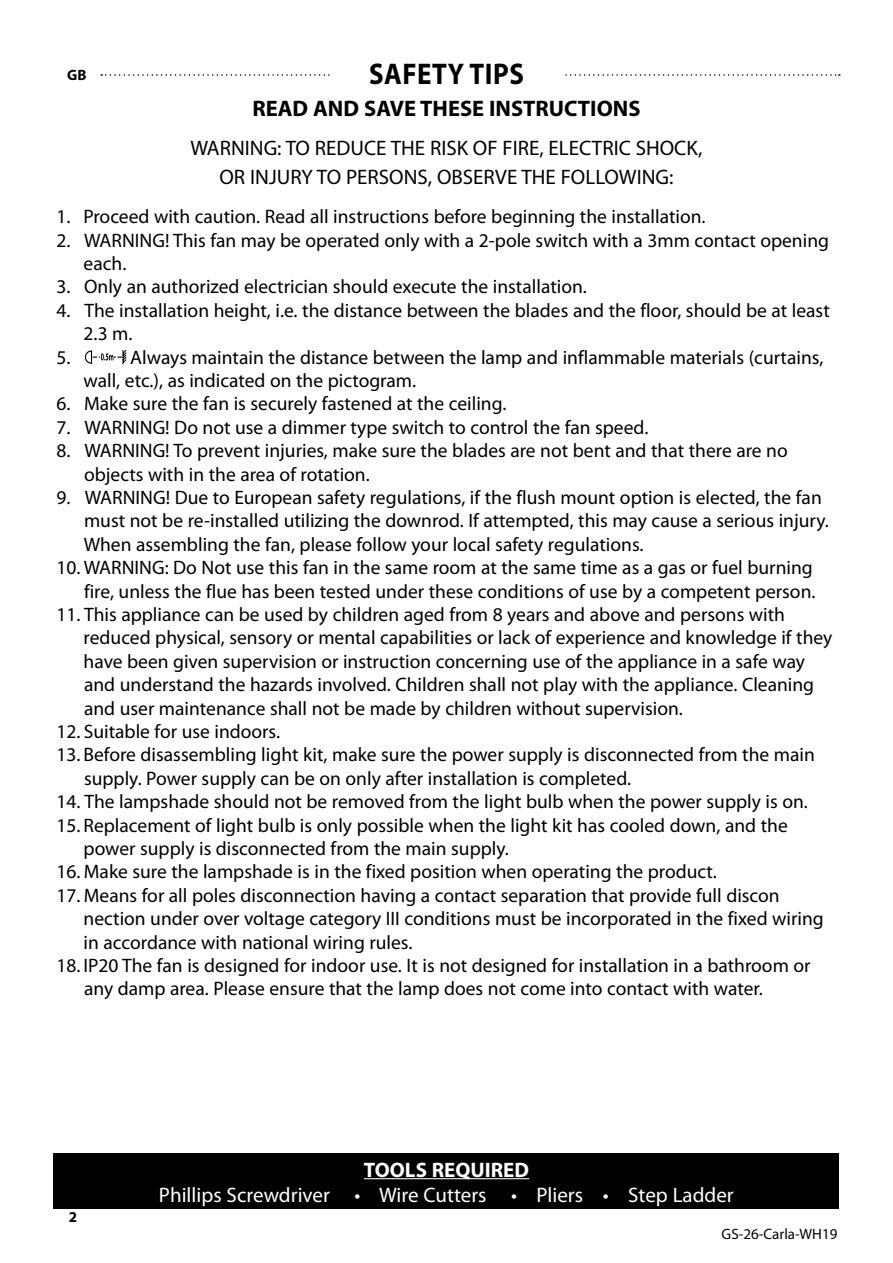
<style>
.page{position:relative;width:893px;height:1263px;background:#fff}
.page>*{position:absolute;margin:0;border:0;box-sizing:border-box;transform-origin:0 0}
.t1{font:700 30px "Myriad Pro";letter-spacing:.02em;color:#000;scale:.9 1}
.t2{font:700 22.5px "Myriad Pro";color:#000}
.t3{font:21px/29px "Myriad Pro";color:#000;text-align:center}
.t4{font:21px "Myriad Pro";color:#fff}
.t5{font:700 21px "Myriad Pro";color:#fff}
.t6{font:19.5px/23.4px "Myriad Pro";color:#000}
.t7{font:15px "Myriad Pro";color:#000}
.t8{font:700 15px "Myriad Pro";color:#000}
</style>
<div class="page">
<div style="left:54px;top:1154px;width:785px;height:55px;background:#000"></div>
<hr style="left:364px;top:1178px;width:165px;height:1px;background:#fff">
<svg style="left:101px;top:74px;width:739px;height:2px"></svg>
<div style="left:330px;top:54px;width:233px;height:38px;background:#fff"></div>
<svg style="left:85px;top:350px;width:41px;height:14px"></svg>
<p class="t8" style="left:67px;top:65px;width:21px">GB</p>
<h1 class="t1" style="left:369px;top:55px;width:174px">SAFETY TIPS</h1>
<p class="t2" style="left:252px;top:93px;width:389px">READ AND SAVE THESE INSTRUCTIONS</p>
<p class="t3" style="left:190px;top:133px;width:514px">WARNING: TO REDUCE THE RISK OF FIRE, ELECTRIC SHOCK,<br>OR INJURY TO PERSONS, OBSERVE THE FOLLOWING:</p>
<p class="t6" style="left:56px;top:205px;width:651px">1. Proceed with caution. Read all instructions before beginning the installation.</p>
<p class="t6" style="left:84px;top:228px;width:747px;text-indent:-27px">2. WARNING! This fan may be operated only with a 2-pole switch with a 3mm contact opening each.</p>
<p class="t6" style="left:56px;top:275px;width:532px">3. Only an authorized electrician should execute the installation.</p>
<p class="t6" style="left:56px;top:298px;width:775px">4. The installation height, i.e. the distance between the blades and the floor, should be at least</p>
<p class="t6" style="left:84px;top:322px;width:50px">2.3 m.</p>
<p class="t6" style="left:56px;top:345px;width:16px">5.</p>
<p class="t6" style="left:84px;top:345px;width:741px;text-indent:47px">Always maintain the distance between the lamp and inflammable materials (curtains, wall, etc.), as indicated on the pictogram.</p>
<p class="t6" style="left:56px;top:392px;width:451px">6. Make sure the fan is securely fastened at the ceiling.</p>
<p class="t6" style="left:56px;top:415px;width:593px">7. WARNING! Do not use a dimmer type switch to control the fan speed.</p>
<p class="t6" style="left:84px;top:439px;width:705px;text-indent:-28px">8. WARNING! To prevent injuries, make sure the blades are not bent and that there are no objects with in the area of rotation.</p>
<p class="t6" style="left:84px;top:485px;width:747px;text-indent:-27px">9. WARNING! Due to European safety regulations, if the flush mount option is elected, the fan must not be re-installed utilizing the downrod. If attempted, this may cause a serious injury.<br>When assembling the fan, please follow your local safety regulations.</p>
<p class="t6" style="left:56px;top:556px;width:761px;text-align:right">10. WARNING: Do Not use this fan in the same room at the same time as a gas or fuel burning fire, unless the flue has been tested under these conditions of use by a competent person.</p>
<p class="t6" style="left:84px;top:602px;width:750px;text-indent:-27px">11. This appliance can be used by children aged from 8 years and above and persons with reduced physical, sensory or mental capabilities or lack of experience and knowledge if they have been given supervision or instruction concerning use of the appliance in a safe way and understand the hazards involved. Children shall not play with the appliance. Cleaning and user maintenance shall not be made by children without supervision.</p>
<p class="t6" style="left:56px;top:719px;width:225px">12. Suitable for use indoors.</p>
<p class="t6" style="left:84px;top:743px;width:732px;text-indent:-28px">13. Before disassembling light kit, make sure the power supply is disconnected from the main supply. Power supply can be on only after installation is completed.</p>
<p class="t6" style="left:56px;top:790px;width:753px">14. The lampshade should not be removed from the light bulb when the power supply is on.</p>
<p class="t6" style="left:84px;top:813px;width:706px;text-indent:-27px">15. Replacement of light bulb is only possible when the light kit has cooled down, and the power supply is disconnected from the main supply.</p>
<p class="t6" style="left:56px;top:860px;width:662px">16. Make sure the lampshade is in the fixed position when operating the product.</p>
<p class="t6" style="left:84px;top:883px;width:742px;text-indent:-27px">17. Means for all poles disconnection having a contact separation that provide full discon nection under over voltage category III conditions must be incorporated in the fixed wiring in accordance with national wiring rules.</p>
<p class="t6" style="left:84px;top:953px;width:728px;text-indent:-28px">18. IP20 The fan is designed for indoor use. It is not designed for installation in a bathroom or any damp area. Please ensure that the lamp does not come into contact with water.</p>
<p class="t8" style="left:69px;top:1207px;width:10px">2</p>
<p class="t5" style="left:364px;top:1156px;width:167px">TOOLS REQUIRED</p>
<p class="t4" style="left:159px;top:1182px;width:576px">Phillips Screwdriver • Wire Cutters • Pliers • Step Ladder</p>
<p class="t7" style="left:722px;top:1224px;width:117px">GS-26-Carla-WH19</p>
</div>
